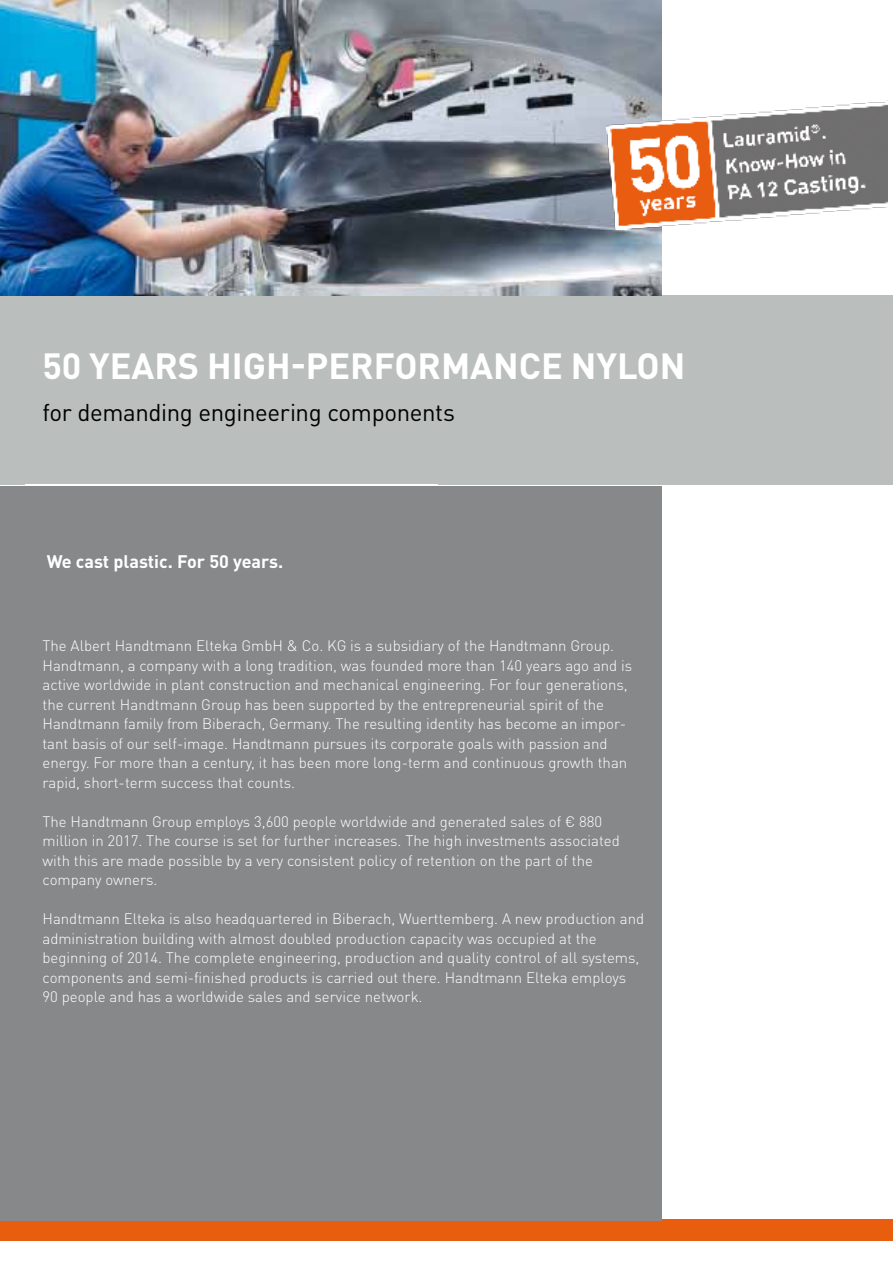
<style>
.page{position:relative;width:893px;height:1263px;background:#fff}
.page>*{position:absolute;margin:0;border:0;box-sizing:border-box;transform-origin:0 0}
.t1{font:700 36px "DINOT";color:#fff}
.t2{font:24px "DINOT";letter-spacing:-.015em;color:#000}
.t3{font:700 18px "DINOT";color:#fff}
.t4{font:300 15px/19.5px "DINOT";color:#fff}
</style>
<div class="page">
<div style="left:0;top:295px;width:893px;height:189px;background:#babfbd"></div>
<div style="left:0;top:1219px;width:893px;height:21px;background:#e95d0f"></div>
<img style="left:0;top:0;width:662px;height:295px">
<div style="left:0;top:486px;width:662px;height:734px;background:#87888a"></div>
<img style="left:607px;top:91px;width:280px;height:139px">
<h1 class="t1" style="left:43px;top:342px;width:644px">50 years high-performance nylon</h1>
<h2 class="t2" style="left:43px;top:397px;width:414px">for demanding engineering components</h2>
<p class="t3" style="left:47px;top:550px;width:238px">We cast plastic. For 50 years.</p>
<p class="t4" style="left:43px;top:636px;width:591px">The Albert Handtmann Elteka GmbH &amp; Co. KG is a subsidiary of the Handtmann Group.<br>Handtmann, a company with a long tradition, was founded more than 140 years ago and is active worldwide in plant construction and mechanical engineering. For four generations, the current Handtmann Group has been supported by the entrepreneurial spirit of the Handtmann family from Biberach, Germany. The resulting identity has become an impor&shy;tant basis of our self-image. Handtmann pursues its corporate goals with passion and energy. For more than a century, it has been more long-term and continuous growth than rapid, short-term success that counts.</p>
<p class="t4" style="left:43px;top:811px;width:579px">The Handtmann Group employs 3,600 people worldwide and generated sales of € 880 million in 2017. The course is set for further increases. The high investments associated with this are made possible by a very consistent policy of retention on the part of the company owners.</p>
<p class="t4" style="left:43px;top:909px;width:603px">Handtmann Elteka is also headquartered in Biberach, Wuerttemberg. A new production and administration building with almost doubled production capacity was occupied at the beginning of 2014. The complete engineering, production and quality control of all systems, components and semi-finished products is carried out there. Handtmann Elteka employs 90 people and has a worldwide sales and service network.</p>
</div>
